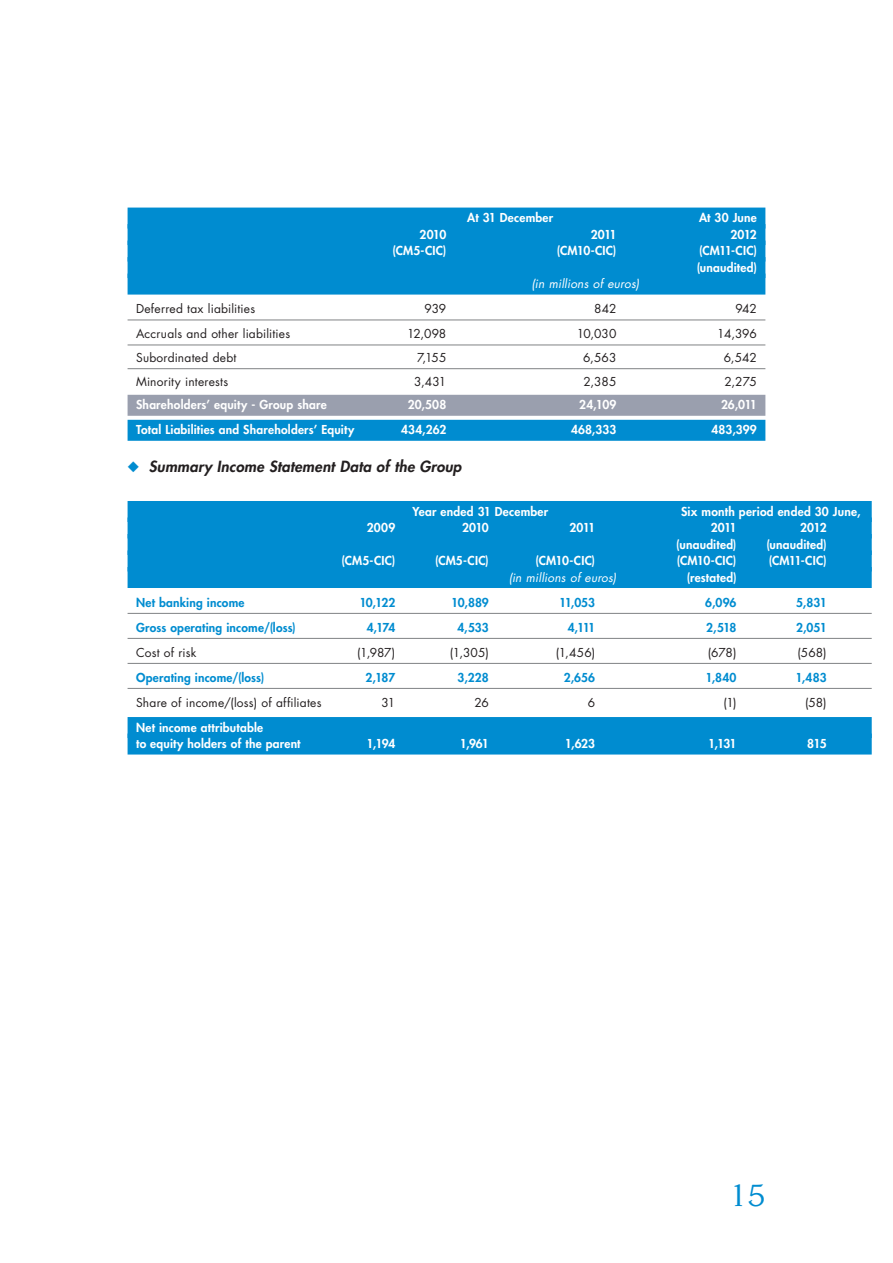
<style>
.page{position:relative;width:893px;height:1263px;background:#fff}
.page>*{position:absolute;margin:0;border:0;box-sizing:border-box;transform-origin:0 0}
.t1{font:30px "Leawood";color:#008cd0}
.t2{font:italic 800 15px "Futura";letter-spacing:.015em;color:#231f20}
.t3{font:800 12px/16.5px "Futura";letter-spacing:.015em;color:#fff}
.t4{font:12px "Futura";letter-spacing:.015em;color:#231f20}
.t5{font:800 12px "Futura";letter-spacing:.01em;color:#008cd0}
.t6{font:italic 12px "Futura";letter-spacing:.01em;color:#fff}
.s1{color:#008cd0}
</style>
<div class="page">
<div style="left:128px;top:208px;width:637px;height:21px;background:#008cd0"></div>
<div style="left:128px;top:224px;width:637px;height:21px;background:#008cd0"></div>
<div style="left:128px;top:241px;width:637px;height:21px;background:#008cd0"></div>
<div style="left:128px;top:257px;width:637px;height:21px;background:#008cd0"></div>
<div style="left:128px;top:274px;width:637px;height:21px;background:#008cd0"></div>
<hr style="left:128px;top:320px;width:637px;height:1px;background:#808285">
<hr style="left:128px;top:345px;width:637px;height:1px;background:#808285">
<hr style="left:128px;top:368px;width:637px;height:1px;background:#808285">
<div style="left:128px;top:395px;width:637px;height:21px;background:#9a9fae"></div>
<div style="left:128px;top:420px;width:637px;height:21px;background:#008cd0"></div>
<div style="left:128px;top:501px;width:744px;height:21px;background:#008cd0"></div>
<div style="left:128px;top:517px;width:744px;height:21px;background:#008cd0"></div>
<div style="left:128px;top:534px;width:744px;height:21px;background:#008cd0"></div>
<div style="left:128px;top:550px;width:744px;height:21px;background:#008cd0"></div>
<div style="left:128px;top:567px;width:744px;height:21px;background:#008cd0"></div>
<hr style="left:128px;top:613px;width:744px;height:1px;background:#808285">
<hr style="left:128px;top:638px;width:744px;height:1px;background:#808285">
<hr style="left:128px;top:663px;width:744px;height:1px;background:#808285">
<hr style="left:128px;top:688px;width:744px;height:1px;background:#808285">
<div style="left:128px;top:717px;width:744px;height:21px;background:#008cd0"></div>
<div style="left:128px;top:733px;width:744px;height:21px;background:#008cd0"></div>
<p class="t3" style="left:467px;top:209px;width:88px">At 31 December</p>
<p class="t3" style="left:699px;top:209px;width:59px">At 30 June</p>
<p class="t3" style="left:420px;top:226px;width:28px">2010</p>
<p class="t3" style="left:591px;top:226px;width:27px">2011</p>
<p class="t3" style="left:730px;top:226px;width:28px">2012</p>
<p class="t3" style="left:392px;top:242px;width:55px">(CM5-CIC)</p>
<p class="t3" style="left:557px;top:242px;width:61px">(CM10-CIC)</p>
<p class="t3" style="left:697px;top:242px;width:62px">(CM11-CIC) (unaudited)</p>
<p class="t6" style="left:532px;top:275px;width:109px">(in millions of euros)</p>
<p class="t4" style="left:136px;top:300px;width:121px">Deferred tax liabilities</p>
<p class="t4" style="left:424px;top:300px;width:23px">939</p>
<p class="t4" style="left:594px;top:300px;width:24px">842</p>
<p class="t4" style="left:735px;top:300px;width:23px">942</p>
<p class="t4" style="left:136px;top:326px;width:156px">Accruals and other liabilities</p>
<p class="t4" style="left:407px;top:326px;width:41px">12,098</p>
<p class="t4" style="left:577px;top:326px;width:41px">10,030</p>
<p class="t4" style="left:717px;top:326px;width:41px">14,396</p>
<p class="t4" style="left:136px;top:349px;width:102px">Subordinated debt</p>
<p class="t4" style="left:417px;top:349px;width:31px">7,155</p>
<p class="t4" style="left:583px;top:349px;width:35px">6,563</p>
<p class="t4" style="left:724px;top:349px;width:35px">6,542</p>
<p class="t4" style="left:136px;top:373px;width:94px">Minority interests</p>
<p class="t4" style="left:414px;top:373px;width:34px">3,431</p>
<p class="t4" style="left:583px;top:373px;width:34px">2,385</p>
<p class="t4" style="left:724px;top:373px;width:34px">2,275</p>
<p class="t3" style="left:136px;top:396px;width:192px">Shareholders’ equity - Group share</p>
<p class="t3" style="left:408px;top:396px;width:40px">20,508</p>
<p class="t3" style="left:579px;top:396px;width:39px">24,109</p>
<p class="t3" style="left:721px;top:396px;width:37px">26,011</p>
<p class="t3" style="left:136px;top:421px;width:220px">Total Liabilities and Shareholders’ Equity</p>
<p class="t3" style="left:401px;top:421px;width:47px">434,262</p>
<p class="t3" style="left:571px;top:421px;width:47px">468,333</p>
<p class="t3" style="left:712px;top:421px;width:47px">483,399</p>
<p class="t2" style="left:128px;top:457px;width:335px"><span class="s1">◆</span> Summary Income Statement Data of the Group</p>
<p class="t3" style="left:412px;top:503px;width:137px">Year ended 31 December</p>
<p class="t3" style="left:681px;top:503px;width:181px">Six month period ended 30 June,</p>
<p class="t3" style="left:367px;top:519px;width:30px">2009</p>
<p class="t3" style="left:462px;top:519px;width:28px">2010</p>
<p class="t3" style="left:569px;top:519px;width:27px">2011</p>
<p class="t3" style="left:711px;top:519px;width:27px">2011</p>
<p class="t3" style="left:800px;top:519px;width:28px">2012</p>
<p class="t3" style="left:676px;top:536px;width:62px">(unaudited)</p>
<p class="t3" style="left:766px;top:536px;width:62px">(unaudited)</p>
<p class="t3" style="left:341px;top:552px;width:55px">(CM5-CIC)</p>
<p class="t3" style="left:435px;top:552px;width:55px">(CM5-CIC)</p>
<p class="t3" style="left:535px;top:552px;width:61px">(CM10-CIC)</p>
<p class="t3" style="left:677px;top:552px;width:61px">(CM10-CIC)</p>
<p class="t3" style="left:769px;top:552px;width:59px">(CM11-CIC)</p>
<p class="t6" style="left:509px;top:569px;width:109px">(in millions of euros)</p>
<p class="t3" style="left:687px;top:569px;width:51px">(restated)</p>
<p class="t5" style="left:136px;top:594px;width:110px">Net banking income</p>
<p class="t5" style="left:359px;top:594px;width:37px">10,122</p>
<p class="t5" style="left:451px;top:594px;width:39px">10,889</p>
<p class="t5" style="left:559px;top:594px;width:38px">11,053</p>
<p class="t5" style="left:705px;top:594px;width:33px">6,096</p>
<p class="t5" style="left:796px;top:594px;width:32px">5,831</p>
<p class="t5" style="left:136px;top:619px;width:161px">Gross operating income/(loss)</p>
<p class="t5" style="left:367px;top:619px;width:30px">4,174</p>
<p class="t5" style="left:457px;top:619px;width:33px">4,533</p>
<p class="t5" style="left:568px;top:619px;width:29px">4,111</p>
<p class="t5" style="left:706px;top:619px;width:32px">2,518</p>
<p class="t5" style="left:796px;top:619px;width:32px">2,051</p>
<p class="t4" style="left:136px;top:644px;width:62px">Cost of risk</p>
<p class="t4" style="left:357px;top:644px;width:40px">(1,987)</p>
<p class="t4" style="left:450px;top:644px;width:40px">(1,305)</p>
<p class="t4" style="left:556px;top:644px;width:41px">(1,456)</p>
<p class="t4" style="left:708px;top:644px;width:30px">(678)</p>
<p class="t4" style="left:797px;top:644px;width:31px">(568)</p>
<p class="t5" style="left:136px;top:669px;width:130px">Operating income/(loss)</p>
<p class="t5" style="left:366px;top:669px;width:31px">2,187</p>
<p class="t5" style="left:458px;top:669px;width:33px">3,228</p>
<p class="t5" style="left:564px;top:669px;width:33px">2,656</p>
<p class="t5" style="left:705px;top:669px;width:32px">1,840</p>
<p class="t5" style="left:796px;top:669px;width:32px">1,483</p>
<p class="t4" style="left:136px;top:694px;width:187px">Share of income/(loss) of affiliates</p>
<p class="t4" style="left:381px;top:694px;width:15px">31</p>
<p class="t4" style="left:474px;top:694px;width:16px">26</p>
<p class="t4" style="left:588px;top:694px;width:9px">6</p>
<p class="t4" style="left:723px;top:694px;width:15px">(1)</p>
<p class="t4" style="left:805px;top:694px;width:23px">(58)</p>
<p class="t3" style="left:136px;top:719px;width:166px">Net income attributable<br>to equity holders of the parent</p>
<p class="t3" style="left:367px;top:735px;width:30px">1,194</p>
<p class="t3" style="left:460px;top:735px;width:30px">1,961</p>
<p class="t3" style="left:565px;top:735px;width:32px">1,623</p>
<p class="t3" style="left:708px;top:735px;width:30px">1,131</p>
<p class="t3" style="left:807px;top:735px;width:21px">815</p>
<h1 class="t1" style="left:730px;top:1177px;width:37px">15</h1>
</div>
